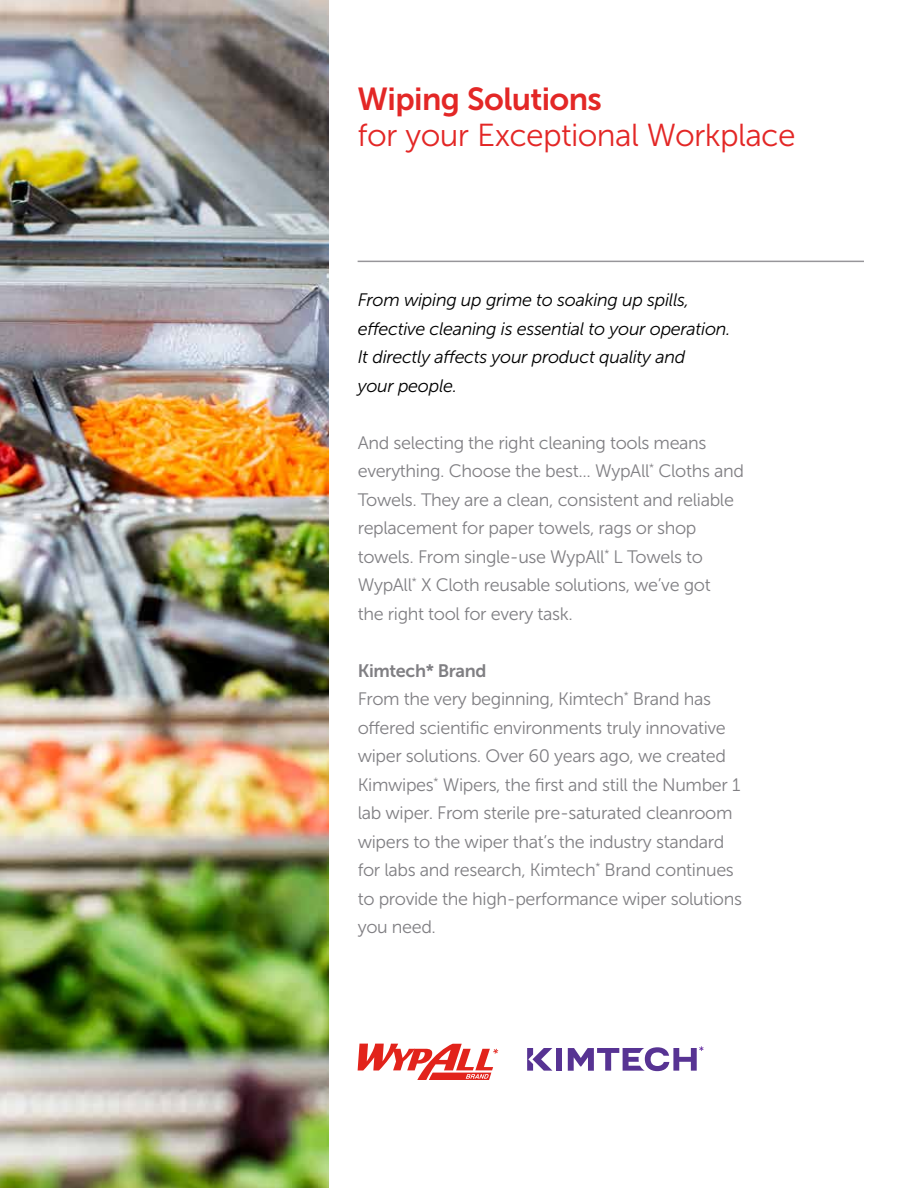
<style>
.page{position:relative;width:918px;height:1188px;background:#fff}
.page>*{position:absolute;margin:0;border:0;box-sizing:border-box;transform-origin:0 0}
.t1{font:31.65px "Museo Sans 300";letter-spacing:-.02em;color:#e32726}
.t2{font:31.65px "Museo Sans 700";letter-spacing:-.02em;color:#e32726}
.t3{font:18px/28.5px "Museo Sans 300";letter-spacing:-.02em;color:#807f83}
.t4{font:italic 18px/28.5px "Museo Sans 300";letter-spacing:-.02em;color:#000}
.t5{font:18px "Museo Sans 700";letter-spacing:-.02em;color:#807f83}
</style>
<div class="page">
<img style="left:0;top:0;width:328px;height:1188px">
<hr style="left:358px;top:261px;width:506px;height:1px;background:#97969a">
<svg style="left:358px;top:1044px;width:140px;height:36px"></svg>
<div style="left:556px;top:1048px;width:6px;height:23px;background:#573393"></div>
<svg style="left:527px;top:1048px;width:25px;height:23px"></svg>
<svg style="left:568px;top:1046px;width:136px;height:25px"></svg>
<h1 class="t2" style="left:358px;top:82px;width:246px">Wiping Solutions</h1>
<h1 class="t1" style="left:358px;top:118px;width:440px">for your Exceptional Workplace</h1>
<p class="t4" style="left:358px;top:286px;width:374px">From wiping up grime to soaking up spills, effective cleaning is essential to your operation.<br>It directly affects your product quality and<br>your people.</p>
<p class="t3" style="left:358px;top:428px;width:388px">And selecting the right cleaning tools means everything. Choose the best... WypAll<sup>*</sup> Cloths and Towels. They are a clean, consistent and reliable replacement for paper towels, rags or shop towels. From single-use WypAll<sup>*</sup> L Towels to WypAll<sup>*</sup> X Cloth reusable solutions, we’ve got<br>the right tool for every task.</p>
<p class="t5" style="left:358px;top:660px;width:130px">Kimtech* Brand</p>
<p class="t3" style="left:358px;top:685px;width:386px">From the very beginning, Kimtech<sup>*</sup> Brand has offered scientific environments truly innovative wiper solutions. Over 60 years ago, we created Kimwipes<sup>*</sup> Wipers, the first and still the Number 1 lab wiper. From sterile pre-saturated cleanroom wipers to the wiper that’s the industry standard for labs and research, Kimtech<sup>*</sup> Brand continues to provide the high-performance wiper solutions you need.</p>
</div>
